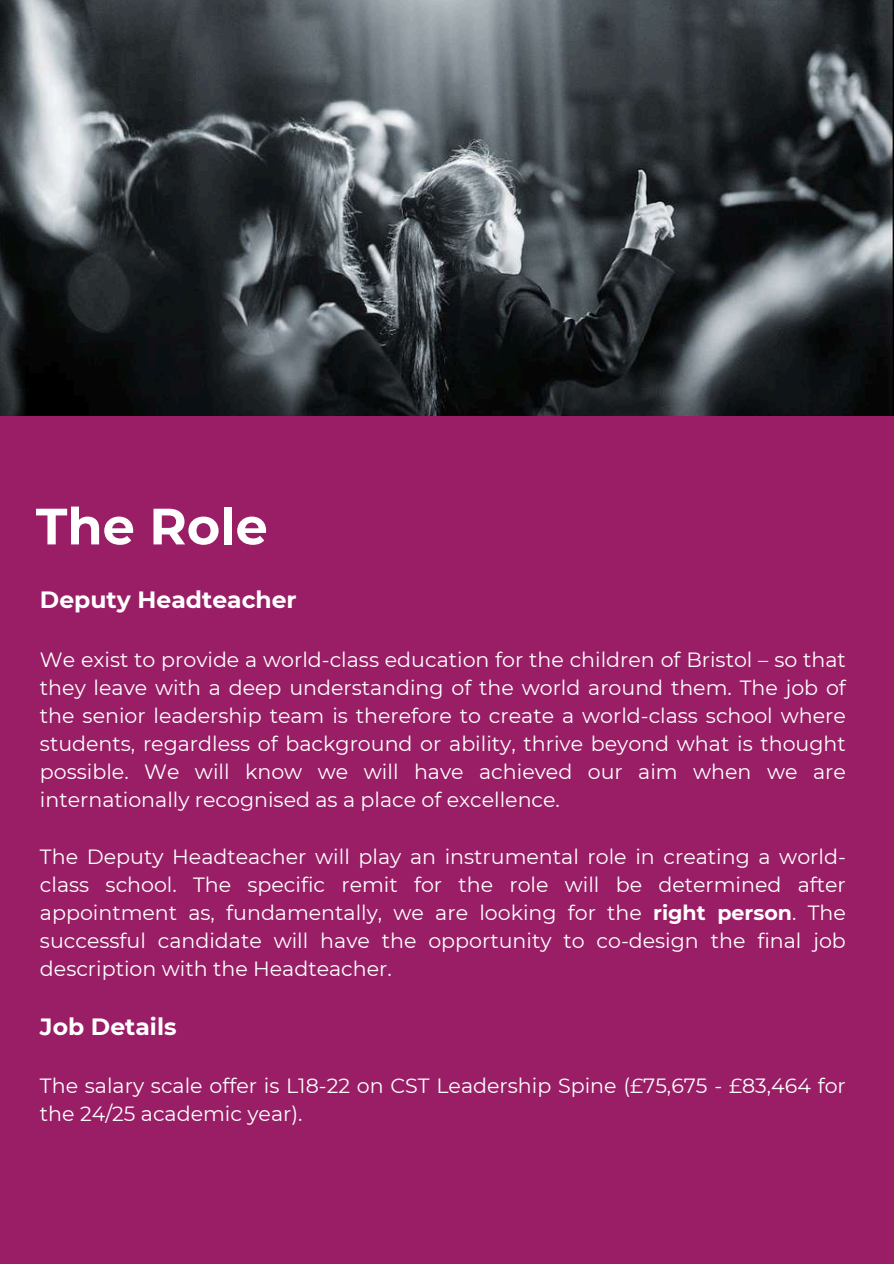
<style>
.page{position:relative;width:894px;height:1264px;background:#fff}
.page>*{position:absolute;margin:0;border:0;box-sizing:border-box;transform-origin:0 0}
.t1{font:700 51px "Montserrat";color:#fff}
.t2{font:700 23.55px "Montserrat";color:#fff}
.t3{font:20.55px/28.2px "Montserrat";color:#fff;text-align:justify}
.s1{font-weight:700}
</style>
<div class="page">
<div style="left:0;top:0;width:893px;height:1263px;background:#991e66"></div>
<img style="left:0;top:0;width:893px;height:415px">
<h1 class="t1" style="left:36px;top:495px;width:233px">The Role</h1>
<p class="t2" style="left:40px;top:585px;width:258px">Deputy Headteacher</p>
<p class="t3" style="left:40px;top:645px;width:807px">We exist to provide a world-class education for the children of Bristol – so that they leave with a deep understanding of the world around them. The job of the senior leadership team is therefore to create a world-class school where students, regardless of background or ability, thrive beyond what is thought possible. We will know we will have achieved our aim when we are internationally recognised as a place of excellence.</p>
<p class="t3" style="left:40px;top:842px;width:807px">The Deputy Headteacher will play an instrumental role in creating a world&shy;class school. The specific remit for the role will be determined after appointment as, fundamentally, we are looking for the <span class="s1">right person</span>. The successful candidate will have the opportunity to co-design the final job description with the Headteacher.</p>
<p class="t2" style="left:40px;top:1011px;width:138px">Job Details</p>
<p class="t3" style="left:40px;top:1071px;width:807px">The salary scale offer is L18-22 on CST Leadership Spine (£75,675 - £83,464 for the 24/25 academic year).</p>
</div>
